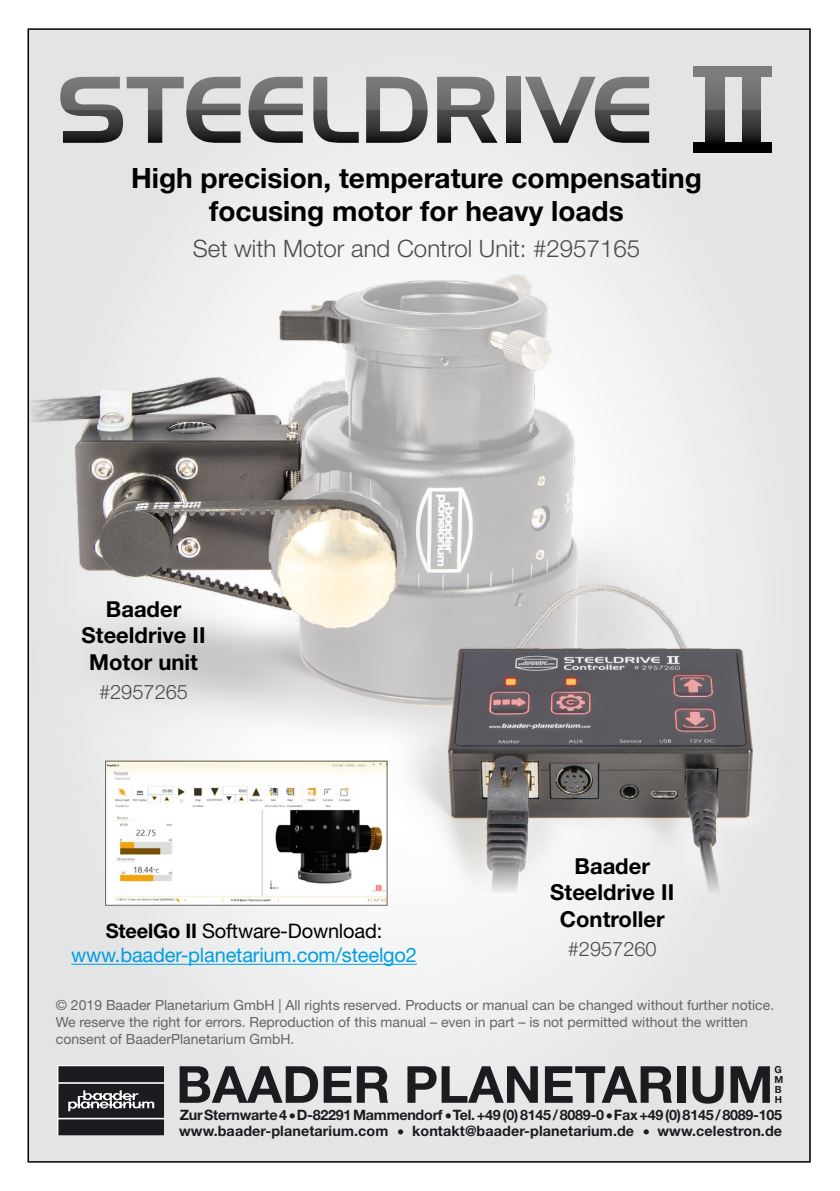
<style>
.page{position:relative;width:840px;height:1191px;background:#fff}
.page>*{position:absolute;margin:0;border:0;box-sizing:border-box;transform-origin:0 0}
.t1{font:700 51.2px "Helvetica Neue LT Std";color:#1c1b20}
.t2{font:700 28px/33.6px "Helvetica Neue LT Std";color:#000;text-align:center}
.t3{font:300 24px "Helvetica Neue LT Std";color:#4b4b4d}
.t4{font:700 22px/26.4px "Helvetica Neue LT Std";color:#000;text-align:center}
.t5{font:20px/24px "Helvetica Neue LT Std";letter-spacing:-.01em;color:#009ee0;text-align:center}
.t6{font:300 20px "Helvetica Neue LT Std";color:#4b4b4d}
.t7{font:700 14.4px/15.6px "Helvetica Neue LT Std";letter-spacing:.01em;color:#1c1b20}
.t8{font:14px/16.8px "Helvetica Neue LT Std";color:#646567}
.t9{font:700 9.8px/10px "Helvetica Neue LT Std";color:#1c1b20}
.s1{font-weight:700;color:#000}
.s2{color:#000}
</style>
<div class="page">
<div style="left:28px;top:29px;width:781px;height:1132px;background:linear-gradient(to right,#e8e8e9,#e8e9e9)"></div>
<svg style="left:60px;top:77px;width:180px;height:66px;background:#9c9c9d"></svg>
<svg style="left:248px;top:77px;width:54px;height:66px;background:#8f8f91"></svg>
<svg style="left:313px;top:77px;width:45px;height:66px;background:#a8a8a9"></svg>
<svg style="left:366px;top:77px;width:61px;height:66px;background:#8d8e8f"></svg>
<svg style="left:437px;top:77px;width:60px;height:66px;background:#8e8f90"></svg>
<svg style="left:506px;top:77px;width:14px;height:66px"></svg>
<svg style="left:524px;top:77px;width:124px;height:66px;background:#a0a1a2"></svg>
<svg style="left:705px;top:77px;width:18px;height:66px"></svg>
<svg style="left:741px;top:77px;width:18px;height:66px"></svg>
<div style="left:693px;top:67px;width:78px;height:10px;background:#7b7c7e"></div>
<div style="left:693px;top:143px;width:78px;height:10px;background:#000"></div>
<img style="left:28px;top:266px;width:739px;height:548px">
<hr style="left:71px;top:963px;width:345px;height:1px;background:#009ee0">
<img style="left:107px;top:762px;width:278px;height:141px">
<div style="left:105px;top:760px;width:282px;height:145px;border:1px solid #646567"></div>
<img style="left:388px;top:561px;width:408px;height:331px">
<svg style="left:57px;top:1065px;width:108px;height:71px"></svg>
<svg style="left:58px;top:1066px;width:106px;height:69px;background:#3b3a3e"></svg>
<h2 class="t2" style="left:131px;top:160px;width:572px">High precision, temperature compensating focusing motor for heavy loads</h2>
<h3 class="t3" style="left:193px;top:234px;width:448px">Set with Motor and Control Unit: #2957165</h3>
<h3 class="t4" style="left:82px;top:595px;width:125px">Baader<br>Steeldrive II<br>Motor unit</h3>
<h3 class="t6" style="left:99px;top:680px;width:90px">#2957265</h3>
<h3 class="t4" style="left:550px;top:852px;width:125px">Baader<br>Steeldrive II<br>Controller</h3>
<h3 class="t6" style="left:567px;top:937px;width:90px">#2957260</h3>
<h3 class="t5" style="left:71px;top:919px;width:347px"><span class="s1">SteelGo II</span> <span class="s2">Software-Download: </span>www.baader-planetarium.com/steelgo2</h3>
<p class="t8" style="left:56px;top:996px;width:719px">© 2019 Baader Planetarium GmbH | All rights reserved. Products or manual can be changed without further notice.<br>We reserve the right for errors. Reproduction of this manual – even in part – is not permitted without the written consent of BaaderPlanetarium GmbH.</p>
<h1 class="t1" style="left:176px;top:1052px;width:598px">BAADER PLANETARIUM</h1>
<p class="t7" style="left:179px;top:1106px;width:604px">Zur Sternwarte 4 • D-82291 Mammendorf • Tel. +49 (0) 8145 / 8089-0 • Fax +49 (0) 8145 / 8089-105 www.baader-planetarium.com • kontakt@baader-planetarium.de • www.celestron.de</p>
<p class="t9" style="left:773px;top:1064px;width:10px">G<br>M<br>B<br>H</p>
</div>
